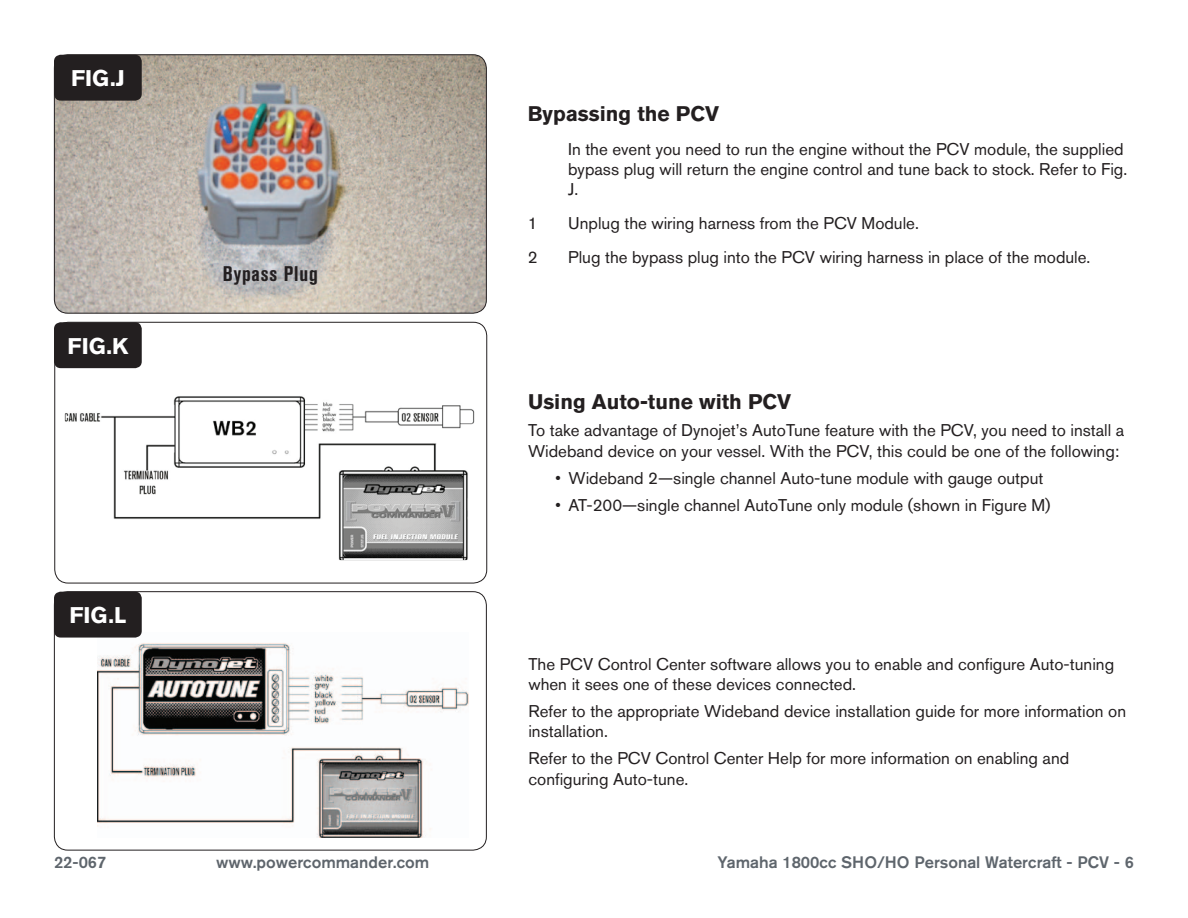
<style>
.page{position:relative;width:1188px;height:918px;background:#fff}
.page>*{position:absolute;margin:0;border:0;box-sizing:border-box;transform-origin:0 0}
.t1{font:700 22.5px "Akzidenz Grotesk BQ";color:#fff}
.Heading_Top{font:700 21px "Akzidenz Grotesk BQ";color:#231f20}
.Bodycopy{font:700 21px "Akzidenz Grotesk BQ";color:#231f20}
.Callouts{font:700 condensed 21px "Akzidenz Grotesk BQ";letter-spacing:.04em;color:#231f20}
.Body{font:16.8px/20.2px "Akzidenz Grotesk BQ";color:#231f20}
.Bodycopy-2{font:16.8px/20.2px "Akzidenz Grotesk BQ";color:#231f20}
.Body_Top{font:16.8px/20.2px "Akzidenz Grotesk BQ";color:#231f20}
.t2{font:500 16.5px "Akzidenz Grotesk BQ";color:#5e656c}
.s1{font-family:"Arial"}
</style>
<div class="page">
<img style="left:54px;top:55px;width:431px;height:257px">
<div style="left:54px;top:54px;width:433px;height:260px;border:1px solid #231f20;border-radius:14px"></div>
<div style="left:54px;top:55px;width:88px;height:46px;background:#231f20;border-radius:7px"></div>
<img style="left:65px;top:324px;width:410px;height:236px">
<div style="left:54px;top:322px;width:433px;height:261px;border:1px solid #231f20;border-radius:14px"></div>
<div style="left:54px;top:322px;width:88px;height:46px;background:#231f20;border-radius:7px"></div>
<img style="left:98px;top:635px;width:370px;height:203px">
<div style="left:54px;top:591px;width:433px;height:259px;border:1px solid #231f20;border-radius:14px"></div>
<div style="left:54px;top:592px;width:88px;height:46px;background:#231f20;border-radius:7px"></div>
<p class="t1" style="left:71px;top:65px;width:55px">FIG.J</p>
<p class="t1" style="left:68px;top:333px;width:62px">FIG.K</p>
<p class="Callouts" style="left:223px;top:261px;width:97px">Bypass Plug</p>
<p class="t1" style="left:70px;top:602px;width:58px">FIG.L</p>
<p class="Bodycopy" style="left:528px;top:102px;width:193px">Bypassing the PCV</p>
<p class="Bodycopy-2" style="left:568px;top:139px;width:561px">In the event you need to run the engine without the PCV module, the supplied bypass plug will return the engine control and tune back to stock. Refer to Fig.<br>J.</p>
<p class="Bodycopy-2" style="left:528px;top:213px;width:11px">1</p>
<p class="Bodycopy-2" style="left:568px;top:213px;width:352px">Unplug the wiring harness from the PCV Module.</p>
<p class="Bodycopy-2" style="left:528px;top:247px;width:11px">2</p>
<p class="Bodycopy-2" style="left:568px;top:247px;width:524px">Plug the bypass plug into the PCV wiring harness in place of the module.</p>
<p class="Heading_Top" style="left:528px;top:390px;width:265px">Using Auto-tune with PCV</p>
<p class="Body" style="left:528px;top:420px;width:598px">To take advantage of Dynojet’s AutoTune feature with the PCV, you need to install a<br>Wideband device on your vessel. With the PCV, this could be one of the following:</p>
<p class="Body" style="left:555px;top:467px;width:490px"><span class="s1">•</span> Wideband 2—single channel Auto-tune module with gauge output</p>
<p class="Body" style="left:555px;top:494px;width:497px"><span class="s1">•</span> AT-200—single channel AutoTune only module (shown in Figure M)</p>
<p class="Body_Top" style="left:528px;top:654px;width:587px">The PCV Control Center software allows you to enable and configure Auto-tuning when it sees one of these devices connected.</p>
<p class="Body" style="left:528px;top:701px;width:599px">Refer to the appropriate Wideband device installation guide for more information on installation.</p>
<p class="Body" style="left:528px;top:748px;width:542px">Refer to the PCV Control Center Help for more information on enabling and configuring Auto-tune.</p>
<p class="t2" style="left:54px;top:852px;width:54px">22-067</p>
<p class="t2" style="left:216px;top:852px;width:215px">www.powercommander.com</p>
<p class="t2" style="left:718px;top:852px;width:418px">Yamaha 1800cc SHO/HO Personal Watercraft - PCV - 6</p>
</div>
